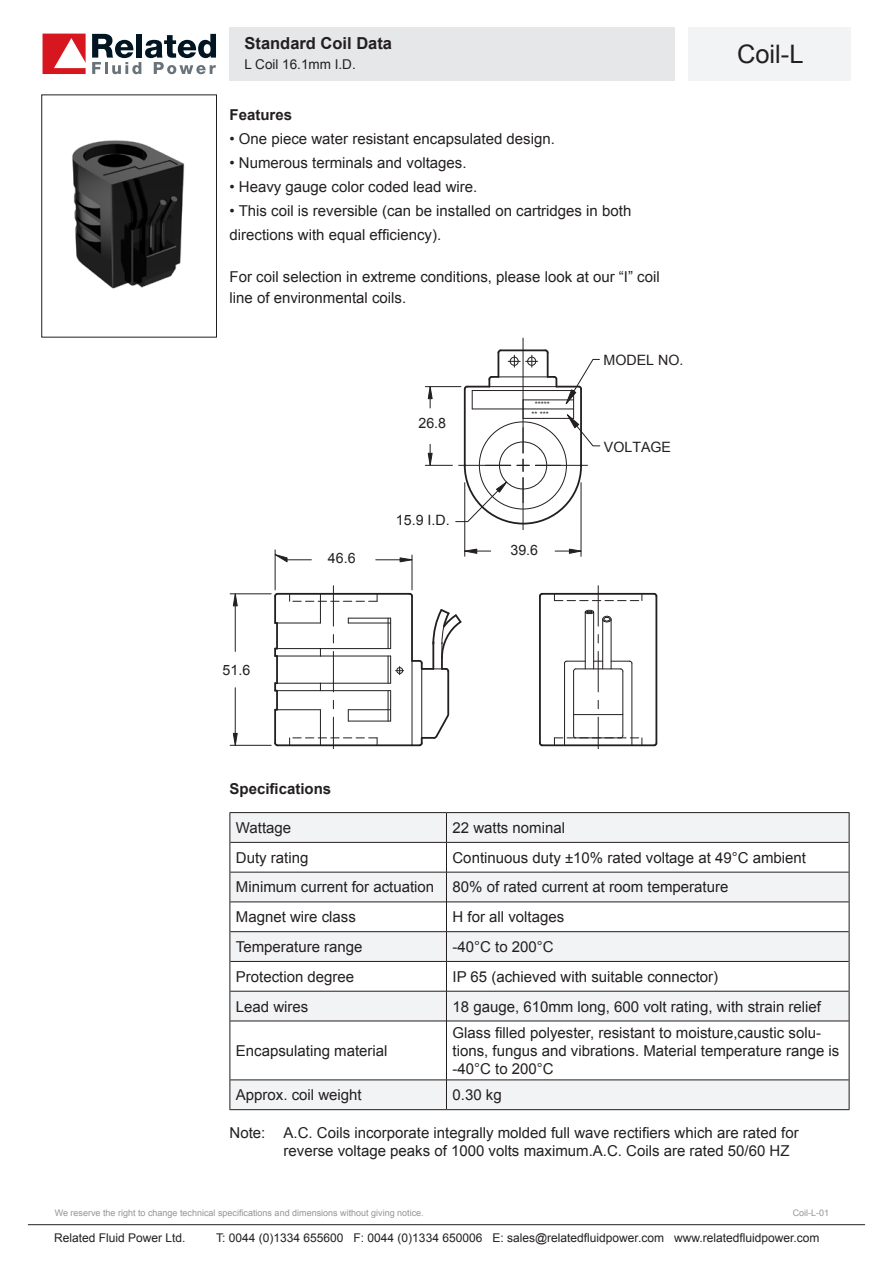
<style>
.page{position:relative;width:893px;height:1263px;background:#fff}
.page>*{position:absolute;margin:0;border:0;box-sizing:border-box;transform-origin:0 0}
.t1{font:25.5px "Arial";color:#231f20}
.t2{font:700 16.5px "Arial";color:#231f20}
.t3{font:15px/18px "Arial";color:#231f20}
.t4{font:700 15px "Arial";color:#231f20}
.t5{font:14.25px "Arial";color:#231f20}
.t6{font:13.5px "Arial";color:#231f20}
.t7{font:12px "Arial";color:#231f20}
.t8{font:9px "Arial";color:#939598}
.t9{font:7.8px "Arial";color:#231f20}
</style>
<div class="page">
<svg style="left:43px;top:34px;width:43px;height:40px"></svg>
<svg style="left:92px;top:34px;width:124px;height:40px"></svg>
<div style="left:688px;top:27px;width:163px;height:54px;background:#f2f3f4"></div>
<div style="left:230px;top:27px;width:445px;height:54px;background:#e6e7e9"></div>
<hr style="left:28px;top:1224px;width:837px;height:1px;background:#231f20">
<svg style="left:231px;top:813px;width:618px;height:296px;fill:#f2f3f4"></svg>
<svg style="left:230px;top:813px;width:1px;height:29px"></svg>
<svg style="left:849px;top:813px;width:1px;height:29px"></svg>
<hr style="left:230px;top:842px;width:1px;height:30px;background:#231f20">
<hr style="left:849px;top:842px;width:1px;height:30px;background:#231f20">
<hr style="left:230px;top:872px;width:1px;height:30px;background:#231f20">
<hr style="left:230px;top:902px;width:1px;height:30px;background:#231f20">
<hr style="left:849px;top:902px;width:1px;height:30px;background:#231f20">
<svg style="left:230px;top:932px;width:1px;height:29px"></svg>
<svg style="left:849px;top:932px;width:1px;height:29px"></svg>
<hr style="left:230px;top:961px;width:1px;height:30px;background:#231f20">
<hr style="left:849px;top:961px;width:1px;height:30px;background:#231f20">
<hr style="left:230px;top:991px;width:1px;height:30px;background:#231f20">
<hr style="left:849px;top:991px;width:1px;height:30px;background:#231f20">
<hr style="left:230px;top:1021px;width:1px;height:59px;background:#231f20">
<hr style="left:849px;top:1021px;width:1px;height:59px;background:#231f20">
<svg style="left:230px;top:1081px;width:1px;height:28px"></svg>
<svg style="left:849px;top:1080px;width:1px;height:29px"></svg>
<hr style="left:230px;top:842px;width:216px;height:1px;background:#231f20">
<hr style="left:447px;top:842px;width:402px;height:1px;background:#231f20">
<hr style="left:230px;top:902px;width:216px;height:1px;background:#231f20">
<hr style="left:447px;top:902px;width:402px;height:1px;background:#231f20">
<hr style="left:230px;top:931px;width:216px;height:1px;background:#231f20">
<hr style="left:447px;top:931px;width:402px;height:1px;background:#231f20">
<hr style="left:230px;top:961px;width:216px;height:1px;background:#231f20">
<hr style="left:447px;top:961px;width:402px;height:1px;background:#231f20">
<hr style="left:230px;top:991px;width:216px;height:1px;background:#231f20">
<hr style="left:447px;top:991px;width:402px;height:1px;background:#231f20">
<hr style="left:230px;top:1021px;width:216px;height:1px;background:#231f20">
<hr style="left:447px;top:1021px;width:402px;height:1px;background:#231f20">
<svg style="left:446px;top:813px;width:1px;height:29px"></svg>
<hr style="left:446px;top:842px;width:1px;height:30px;background:#231f20">
<hr style="left:446px;top:872px;width:1px;height:30px;background:#231f20">
<hr style="left:446px;top:902px;width:1px;height:30px;background:#231f20">
<svg style="left:446px;top:932px;width:1px;height:29px"></svg>
<hr style="left:446px;top:961px;width:1px;height:30px;background:#231f20">
<hr style="left:446px;top:991px;width:1px;height:30px;background:#231f20">
<hr style="left:446px;top:1021px;width:1px;height:59px;background:#231f20">
<svg style="left:446px;top:1081px;width:1px;height:28px"></svg>
<hr style="left:230px;top:872px;width:216px;height:1px;background:#231f20">
<hr style="left:446px;top:872px;width:403px;height:1px;background:#231f20">
<hr style="left:849px;top:872px;width:1px;height:30px;background:#231f20">
<hr style="left:230px;top:812px;width:216px;height:1px;background:#231f20">
<hr style="left:446px;top:812px;width:403px;height:1px;background:#231f20">
<hr style="left:230px;top:1109px;width:216px;height:1px;background:#231f20">
<hr style="left:446px;top:1109px;width:403px;height:1px;background:#231f20">
<hr style="left:230px;top:1080px;width:216px;height:1px;background:#231f20">
<hr style="left:446px;top:1080px;width:403px;height:1px;background:#231f20">
<hr style="left:235px;top:688px;width:1px;height:45px;background:#231f20">
<hr style="left:235px;top:606px;width:1px;height:45px;background:#231f20">
<hr style="left:230px;top:745px;width:41px;height:1px;background:#231f20">
<hr style="left:230px;top:593px;width:41px;height:1px;background:#231f20">
<svg style="left:233px;top:593px;width:4px;height:13px"></svg>
<svg style="left:233px;top:733px;width:4px;height:13px"></svg>
<hr style="left:412px;top:555px;width:1px;height:35px;background:#231f20">
<hr style="left:275px;top:550px;width:1px;height:40px;background:#231f20">
<svg style="left:274px;top:554px;width:37px;height:8px"></svg>
<svg style="left:376px;top:558px;width:37px;height:4px"></svg>
<hr style="left:464px;top:483px;width:1px;height:73px;background:#231f20">
<hr style="left:581px;top:483px;width:1px;height:73px;background:#231f20">
<svg style="left:555px;top:549px;width:27px;height:5px"></svg>
<svg style="left:464px;top:549px;width:27px;height:5px"></svg>
<hr style="left:523px;top:478px;width:1px;height:52px;background:#231f20">
<hr style="left:523px;top:338px;width:1px;height:115px;background:#231f20">
<svg style="left:652px;top:592px;width:6px;height:6px"></svg>
<svg style="left:652px;top:741px;width:6px;height:6px"></svg>
<hr style="left:655px;top:596px;width:2px;height:147px;background:#231f20">
<hr style="left:539px;top:596px;width:2px;height:147px;background:#231f20">
<hr style="left:542px;top:593px;width:112px;height:2px;background:#231f20">
<hr style="left:542px;top:744px;width:112px;height:2px;background:#231f20">
<svg style="left:554px;top:585px;width:89px;height:163px"></svg>
<svg style="left:425px;top:349px;width:175px;height:177px"></svg>
<hr style="left:580px;top:389px;width:2px;height:77px;background:#231f20">
<svg style="left:274px;top:581px;width:188px;height:167px"></svg>
<img style="left:72px;top:140px;width:113px;height:149px">
<div style="left:41px;top:94px;width:176px;height:243px;border:1px solid #231f20"></div>
<p class="t2" style="left:244px;top:33px;width:149px">Standard Coil Data</p>
<p class="t6" style="left:244px;top:55px;width:113px">L Coil 16.1mm I.D.</p>
<p class="t4" style="left:230px;top:105px;width:64px">Features</p>
<p class="t3" style="left:230px;top:130px;width:327px">• One piece water resistant encapsulated design.</p>
<p class="t3" style="left:230px;top:154px;width:238px">• Numerous terminals and voltages.</p>
<p class="t3" style="left:230px;top:178px;width:249px">• Heavy gauge color coded lead wire.</p>
<p class="t3" style="left:230px;top:199px;width:403px;line-height:24px">• This coil is reversible (can be installed on cartridges in both directions with equal efficiency).</p>
<p class="t3" style="left:230px;top:266px;width:432px;line-height:21px">For coil selection in extreme conditions, please look at our “I” coil line of environmental coils.</p>
<p class="t5" style="left:223px;top:660px;width:29px">51.6</p>
<p class="t5" style="left:328px;top:549px;width:29px">46.6</p>
<p class="t5" style="left:418px;top:413px;width:29px">26.8</p>
<p class="t5" style="left:396px;top:511px;width:55px">15.9 I.D.</p>
<p class="t9" style="left:535px;top:400px;width:17px">*****</p>
<p class="t9" style="left:531px;top:409px;width:19px">** ***</p>
<p class="t5" style="left:510px;top:540px;width:29px">39.6</p>
<p class="t5" style="left:604px;top:351px;width:81px">MODEL NO.</p>
<p class="t5" style="left:604px;top:437px;width:69px">VOLTAGE</p>
<h1 class="t1" style="left:737px;top:38px;width:68px">Coil-L</h1>
<p class="t4" style="left:230px;top:779px;width:103px">Specifications</p>
<p class="t3" style="left:236px;top:819px;width:57px">Wattage</p>
<p class="t3" style="left:452px;top:819px;width:114px">22 watts nominal</p>
<p class="t3" style="left:236px;top:848px;width:74px">Duty rating</p>
<p class="t3" style="left:452px;top:848px;width:355px">Continuous duty ±10% rated voltage at 49°C ambient</p>
<p class="t3" style="left:236px;top:878px;width:200px">Minimum current for actuation</p>
<p class="t3" style="left:452px;top:878px;width:277px">80% of rated current at room temperature</p>
<p class="t3" style="left:236px;top:908px;width:122px">Magnet wire class</p>
<p class="t3" style="left:452px;top:908px;width:113px">H for all voltages</p>
<p class="t3" style="left:236px;top:938px;width:128px">Temperature range</p>
<p class="t3" style="left:452px;top:938px;width:103px">-40°C to 200°C</p>
<p class="t3" style="left:236px;top:968px;width:120px">Protection degree</p>
<p class="t3" style="left:452px;top:968px;width:267px">IP 65 (achieved with suitable connector)</p>
<p class="t3" style="left:236px;top:997px;width:74px">Lead wires</p>
<p class="t3" style="left:452px;top:997px;width:370px">18 gauge, 610mm long, 600 volt rating, with strain relief</p>
<p class="t3" style="left:236px;top:1042px;width:153px">Encapsulating material</p>
<p class="t3" style="left:452px;top:1024px;width:388px">Glass filled polyester, resistant to moisture,caustic solu&shy;tions, fungus and vibrations. Material temperature range is -40°C to 200°C</p>
<p class="t3" style="left:236px;top:1086px;width:127px">Approx. coil weight</p>
<p class="t3" style="left:452px;top:1086px;width:51px">0.30 kg</p>
<p class="t3" style="left:284px;top:1124px;width:517px;text-indent:-54px">Note: A.C. Coils incorporate integrally molded full wave rectifiers which are rated for reverse voltage peaks of 1000 volts maximum.A.C. Coils are rated 50/60 HZ</p>
<p class="t8" style="left:55px;top:1206px;width:370px">We reserve the right to change technical specifications and dimensions without giving notice.</p>
<p class="t7" style="left:54px;top:1229px;width:133px">Related Fluid Power Ltd.</p>
<p class="t7" style="left:216px;top:1229px;width:605px">T: 0044 (0)1334 655600 F: 0044 (0)1334 650006 E: sales@relatedfluidpower.com www.relatedfluidpower.com</p>
<p class="t8" style="left:793px;top:1206px;width:38px">Coil-L-01</p>
</div>
